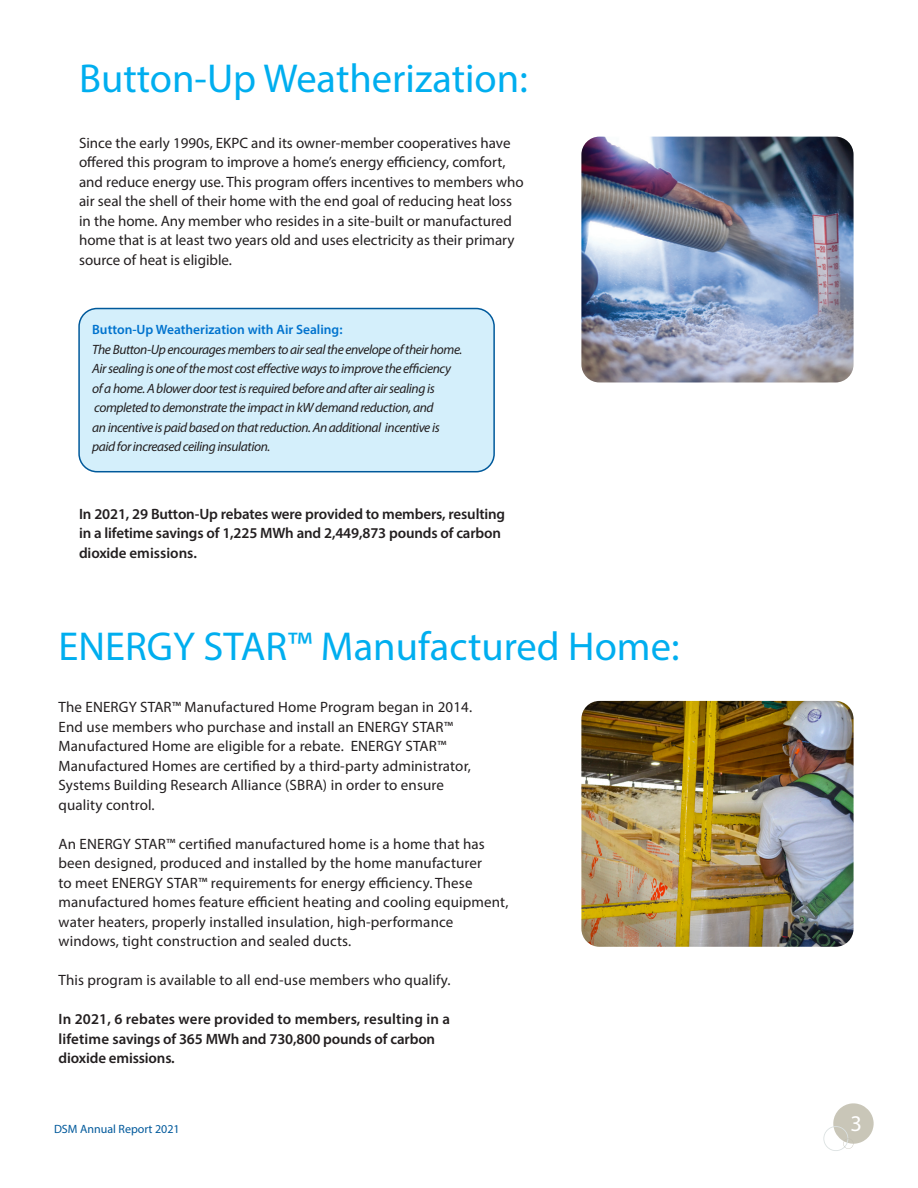
<style>
.page{position:relative;width:918px;height:1188px;background:#fff}
.page>*{position:absolute;margin:0;border:0;box-sizing:border-box;transform-origin:0 0}
.t1{font:40.5px "Myriad Pro";color:#00aeef}
.t2{font:22.5px "Myriad Pro";color:#fff}
.t3{font:15px/19.5px "Myriad Pro";letter-spacing:.01em;color:#231f20}
.t4{font:600 15px "Myriad Pro";letter-spacing:-.01em;color:#231f20}
.t5{font:600 15px "Myriad Pro";letter-spacing:.01em;color:#231f20}
.t6{font:italic 13.5px "Myriad Pro";letter-spacing:-.03em;color:#231f20}
.t7{font:600 13.5px "Myriad Pro";color:#0073ce}
.t8{font:12px "Myriad Pro";color:#00599b}
</style>
<div class="page">
<svg style="left:823px;top:1103px;width:51px;height:48px"></svg>
<div style="left:79px;top:309px;width:415px;height:163px;background:#d4effb;border-radius:18px"></div>
<div style="left:78px;top:308px;width:417px;height:164px;border:2px solid #00599b;border-radius:18px"></div>
<img style="left:581px;top:137px;width:273px;height:245px">
<img style="left:581px;top:701px;width:273px;height:246px">
<p class="t1" style="left:79px;top:53px;width:450px">Button-Up Weatherization:</p>
<p class="t3" style="left:79px;top:133px;width:433px">Since the early 1990s, EKPC and its owner-member cooperatives have</p>
<p class="t3" style="left:79px;top:152px;width:428px">offered this program to improve a home’s energy efficiency, comfort,</p>
<p class="t3" style="left:79px;top:172px;width:446px">and reduce energy use. This program offers incentives to members who air seal the shell of their home with the end goal of reducing heat loss</p>
<p class="t3" style="left:79px;top:211px;width:437px">in the home. Any member who resides in a site-built or manufactured home that is at least two years old and uses electricity as their primary source of heat is eligible.</p>
<p class="t7" style="left:92px;top:321px;width:252px">Button-Up Weatherization with Air Sealing:</p>
<p class="t6" style="left:92px;top:341px;width:372px">The Button-Up encourages members to air seal the envelope of their home.</p>
<p class="t6" style="left:92px;top:360px;width:360px">Air sealing is one of the most cost effective ways to improve the efficiency</p>
<p class="t6" style="left:92px;top:380px;width:344px">of a home. A blower door test is required before and after air sealing is</p>
<p class="t6" style="left:94px;top:399px;width:341px">completed to demonstrate the impact in kW demand reduction, and</p>
<p class="t6" style="left:92px;top:419px;width:349px">an incentive is paid based on that reduction. An additional incentive is</p>
<p class="t6" style="left:92px;top:438px;width:180px">paid for increased ceiling insulation.</p>
<p class="t4" style="left:79px;top:504px;width:428px">In 2021, 29 Button-Up rebates were provided to members, resulting</p>
<p class="t4" style="left:79px;top:524px;width:424px">in a lifetime savings of 1,225 MWh and 2,449,873 pounds of carbon</p>
<p class="t4" style="left:79px;top:543px;width:119px">dioxide emissions.</p>
<p class="t1" style="left:59px;top:621px;width:622px">ENERGY STAR™ Manufactured Home:</p>
<p class="t3" style="left:59px;top:697px;width:415px">The ENERGY STAR™ Manufactured Home Program began in 2014.</p>
<p class="t3" style="left:59px;top:717px;width:396px">End use members who purchase and install an ENERGY STAR™</p>
<p class="t3" style="left:59px;top:736px;width:389px">Manufactured Home are eligible for a rebate. ENERGY STAR™</p>
<p class="t3" style="left:59px;top:756px;width:414px">Manufactured Homes are certified by a third-party administrator,</p>
<p class="t3" style="left:59px;top:775px;width:387px">Systems Building Research Alliance (SBRA) in order to ensure</p>
<p class="t3" style="left:59px;top:795px;width:98px">quality control.</p>
<p class="t3" style="left:59px;top:834px;width:428px">An ENERGY STAR™ certified manufactured home is a home that has</p>
<p class="t3" style="left:59px;top:853px;width:425px">been designed, produced and installed by the home manufacturer</p>
<p class="t3" style="left:59px;top:873px;width:416px">to meet ENERGY STAR™ requirements for energy efficiency. These</p>
<p class="t3" style="left:59px;top:892px;width:451px">manufactured homes feature efficient heating and cooling equipment, water heaters, properly installed insulation, high-performance</p>
<p class="t3" style="left:59px;top:931px;width:294px">windows, tight construction and sealed ducts.</p>
<p class="t3" style="left:59px;top:970px;width:393px">This program is available to all end-use members who qualify.</p>
<p class="t5" style="left:59px;top:1010px;width:393px">In 2021, 6 rebates were provided to members, resulting in a</p>
<p class="t4" style="left:59px;top:1029px;width:378px">lifetime savings of 365 MWh and 730,800 pounds of carbon</p>
<p class="t4" style="left:59px;top:1049px;width:118px">dioxide emissions.</p>
<p class="t8" style="left:54px;top:1122px;width:127px">DSM Annual Report 2021</p>
<p class="t2" style="left:851px;top:1109px;width:13px">3</p>
</div>
